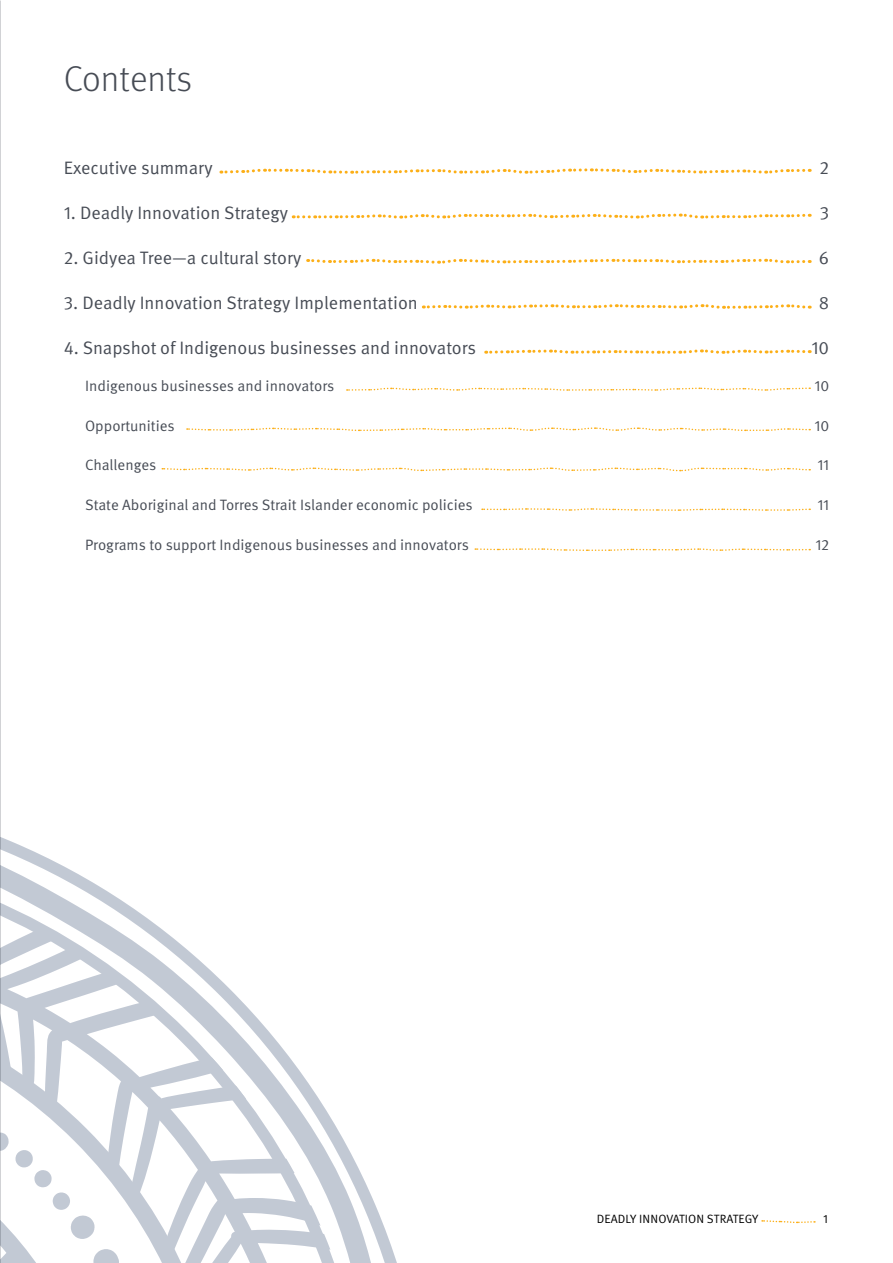
<style>
.page{position:relative;width:893px;height:1263px;background:#fff}
.page>*{position:absolute;margin:0;border:0;box-sizing:border-box;transform-origin:0 0}
.t1{font:300 36px "Meta Pro";color:#474c55}
.t2{font:18px "Meta Pro Norm";letter-spacing:-.005em;color:#474c55}
.t3{font:15px "Meta Pro Norm";color:#474c55}
.t4{font:12px "Meta Pro Norm";letter-spacing:.01em;color:#000}
</style>
<div class="page">
<svg style="left:762px;top:1220px;width:53px;height:4px"></svg>
<svg style="left:0;top:820px;width:397px;height:443px"></svg>
<svg style="left:0;top:1114px;width:119px;height:149px"></svg>
<svg style="left:347px;top:387px;width:463px;height:4px"></svg>
<svg style="left:187px;top:427px;width:623px;height:5px"></svg>
<svg style="left:482px;top:508px;width:328px;height:3px"></svg>
<svg style="left:475px;top:548px;width:335px;height:3px"></svg>
<svg style="left:162px;top:467px;width:648px;height:5px"></svg>
<svg style="left:221px;top:168px;width:589px;height:6px"></svg>
<svg style="left:293px;top:213px;width:517px;height:6px"></svg>
<svg style="left:307px;top:258px;width:503px;height:6px"></svg>
<svg style="left:423px;top:304px;width:387px;height:5px"></svg>
<svg style="left:485px;top:349px;width:325px;height:5px"></svg>
<h1 class="t1" style="left:64px;top:52px;width:130px">Contents</h1>
<p class="t2" style="left:64px;top:154px;width:150px">Executive summary</p>
<p class="t2" style="left:820px;top:154px;width:11px">2</p>
<p class="t2" style="left:64px;top:199px;width:226px">1. Deadly Innovation Strategy</p>
<p class="t2" style="left:820px;top:199px;width:11px">3</p>
<p class="t2" style="left:64px;top:244px;width:239px">2. Gidyea Tree—a cultural story</p>
<p class="t2" style="left:819px;top:244px;width:12px">6</p>
<p class="t2" style="left:64px;top:289px;width:356px">3. Deadly Innovation Strategy Implementation</p>
<p class="t2" style="left:819px;top:289px;width:12px">8</p>
<p class="t2" style="left:64px;top:334px;width:414px">4. Snapshot of Indigenous businesses and innovators</p>
<p class="t2" style="left:812px;top:334px;width:19px">10</p>
<p class="t3" style="left:85px;top:374px;width:251px">Indigenous businesses and innovators</p>
<p class="t3" style="left:814px;top:374px;width:16px">10</p>
<p class="t3" style="left:85px;top:414px;width:91px">Opportunities</p>
<p class="t3" style="left:814px;top:414px;width:16px">10</p>
<p class="t3" style="left:85px;top:454px;width:73px">Challenges</p>
<p class="t3" style="left:817px;top:454px;width:13px">11</p>
<p class="t3" style="left:85px;top:493px;width:389px">State Aboriginal and Torres Strait Islander economic policies</p>
<p class="t3" style="left:817px;top:493px;width:13px">11</p>
<p class="t3" style="left:85px;top:533px;width:385px">Programs to support Indigenous businesses and innovators</p>
<p class="t3" style="left:815px;top:533px;width:15px">12</p>
<p class="t4" style="left:597px;top:1210px;width:163px">DEADLY INNOVATION STRATEGY</p>
<p class="t4" style="left:823px;top:1210px;width:6px">1</p>
</div>
